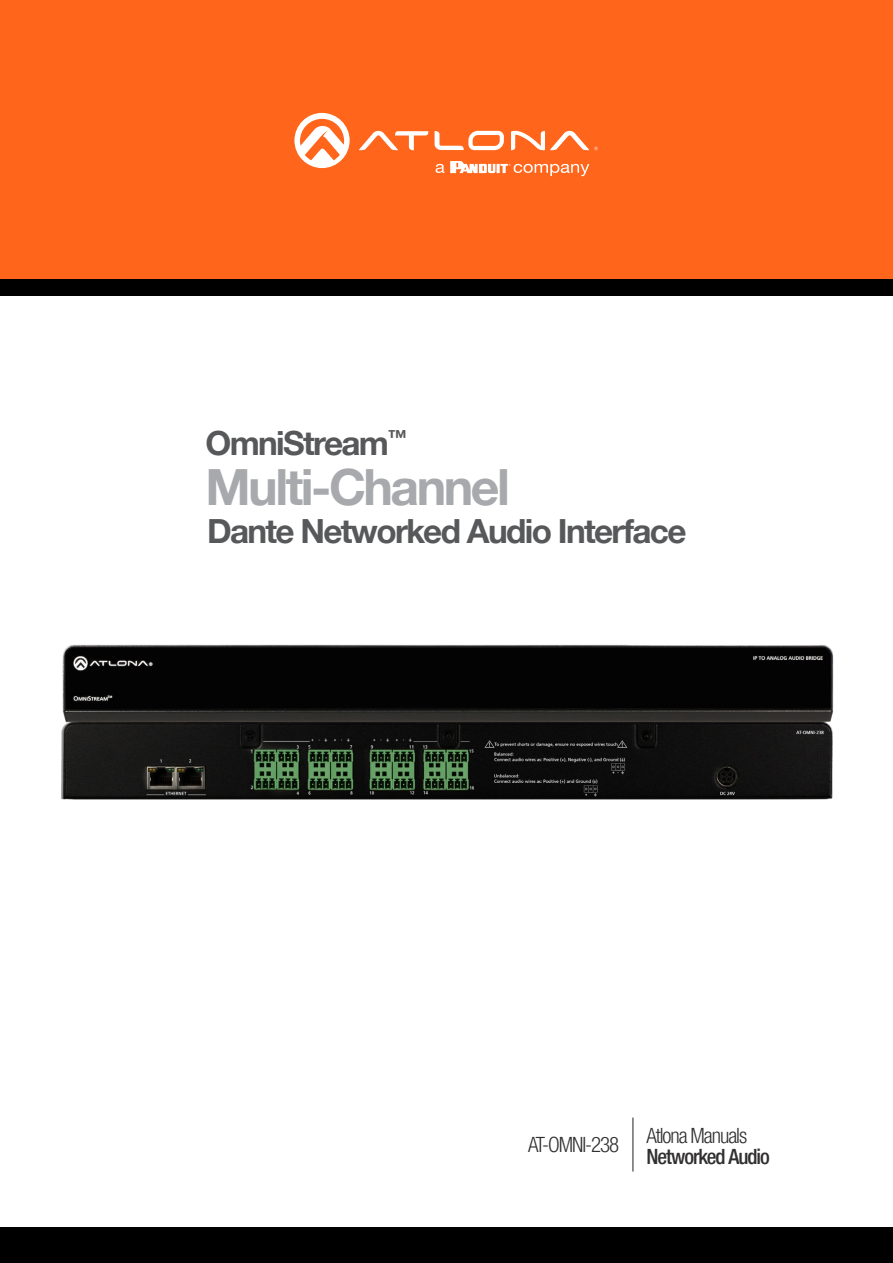
<style>
.page{position:relative;width:893px;height:1263px;background:#fff}
.page>*{position:absolute;margin:0;border:0;box-sizing:border-box;transform-origin:0 0}
.Product_Type_First_P{font:700 49.95px "Helvetica Neue LTW1 G";letter-spacing:-.05em;color:#a8a9ad}
.Product_Type_First_P-2{font:700 33.3px "Helvetica Neue LTW1 G";letter-spacing:-.05em;color:#57585a}
.t1{font:300 condensed 21px "Helvetica Neue LTW1 G";letter-spacing:-.05em;color:#312f30}
.t2{font:500 condensed 21px "Helvetica Neue LTW1 G";letter-spacing:-.05em;color:#312f30}
</style>
<div class="page">
<div style="left:0;top:0;width:893px;height:279px;background:#ff661c"></div>
<div style="left:0;top:1227px;width:893px;height:36px;background:#000"></div>
<div style="left:0;top:279px;width:893px;height:17px;background:#000"></div>
<hr style="left:633px;top:1117px;width:1px;height:54px;background:#231f20">
<svg style="left:435px;top:131px;width:69px;height:19px"></svg>
<svg style="left:359px;top:131px;width:70px;height:19px"></svg>
<svg style="left:511px;top:131px;width:87px;height:19px"></svg>
<svg style="left:294px;top:113px;width:56px;height:55px"></svg>
<svg style="left:436px;top:164px;width:8px;height:9px"></svg>
<svg style="left:450px;top:161px;width:139px;height:15px"></svg>
<img style="left:61px;top:644px;width:773px;height:156px">
<p class="Product_Type_First_P-2" style="left:206px;top:422px;width:203px">OmniStream<sup>™</sup></p>
<p class="Product_Type_First_P" style="left:206px;top:456px;width:306px">Multi-Channel</p>
<p class="Product_Type_First_P-2" style="left:207px;top:510px;width:481px">Dante Networked Audio Interface</p>
<p class="t1" style="left:528px;top:1132px;width:93px">AT-OMNI-238</p>
<p class="t1" style="left:646px;top:1123px;width:102px">Atlona Manuals</p>
<p class="t2" style="left:646px;top:1143px;width:125px">Networked Audio</p>
</div>
